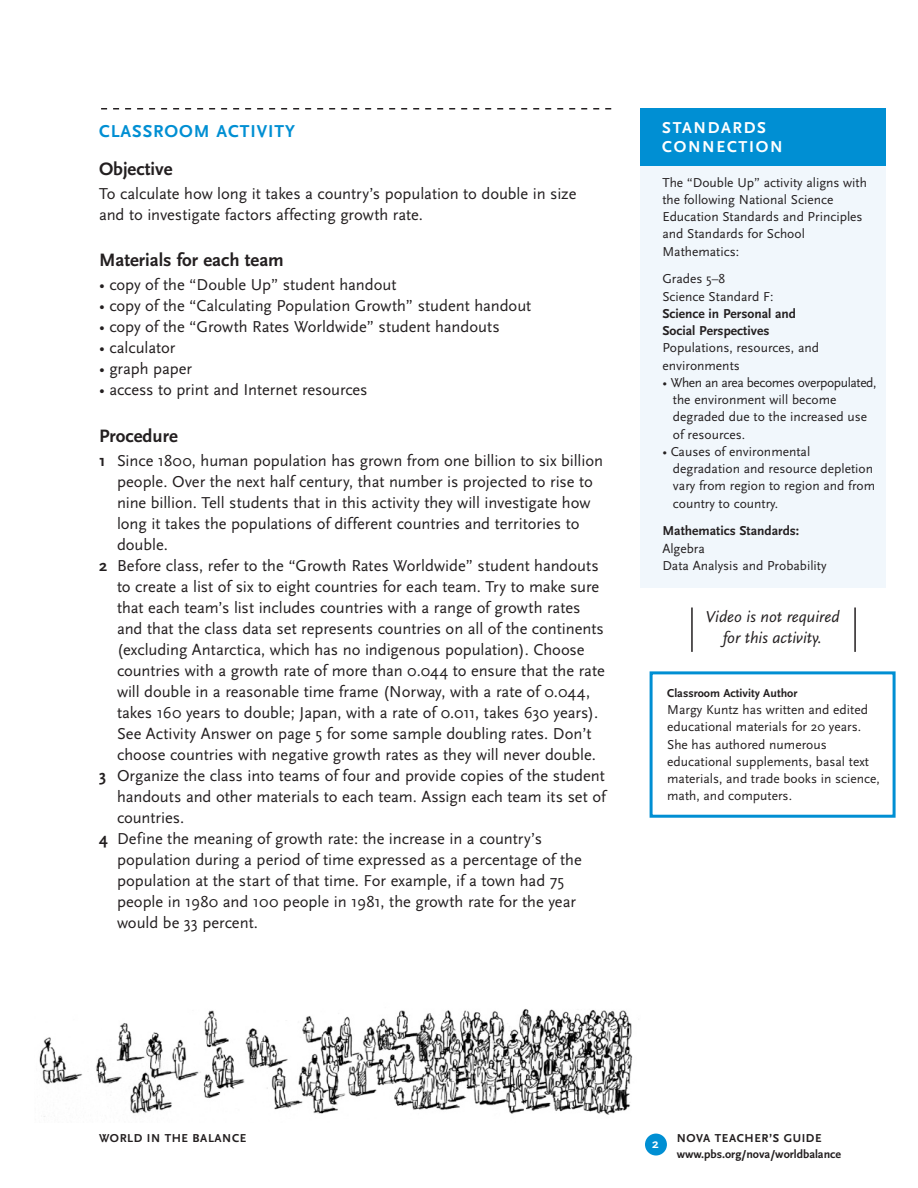
<style>
.page{position:relative;width:918px;height:1188px;background:#fff}
.page>*{position:absolute;margin:0;border:0;box-sizing:border-box;transform-origin:0 0}
.t1{font:700 18.75px "Scala Sans";color:#231f20}
.t2{font:700 18px "Scala Sans";letter-spacing:.05em;color:#008fd3}
.t3{font:16.5px/21px "Scala Sans";letter-spacing:-.005em;color:#231f20}
.t4{font:italic 16.5px/21px "Scala Sans";color:#231f20;text-align:center}
.t5{font:700 16.5px/19.5px "Scala Sans";letter-spacing:.1em;color:#fff}
.t6{font:13.5px/17.2px "Scala Sans";color:#231f20}
.t7{font:700 13.5px/17.2px "Scala Sans";color:#231f20}
.t8{font:700 13.5px "Scala Sans";color:#fff}
.t9{font:700 12px/16.5px "Scala Sans";color:#231f20}
.t10{font:700 12px "Scala Sans";letter-spacing:.05em;color:#231f20}
.s1{font-weight:700}
</style>
<div class="page">
<svg style="left:101px;top:108px;width:510px;height:2px"></svg>
<div style="left:645px;top:1134px;width:22px;height:22px;background:#008fd3;border-radius:50%"></div>
<div style="left:640px;top:130px;width:246px;height:458px;background:#f1f7fc"></div>
<div style="left:640px;top:108px;width:246px;height:57px;background:#008fd3"></div>
<hr style="left:691px;top:608px;width:2px;height:44px;background:#231f20">
<hr style="left:854px;top:608px;width:2px;height:44px;background:#231f20">
<div style="left:650px;top:671px;width:246px;height:147px;border:3px solid #008fd3"></div>
<img style="left:39px;top:1009px;width:594px;height:108px">
<p class="t2" style="left:99px;top:122px;width:197px">CLASSROOM ACTIVITY</p>
<p class="t1" style="left:99px;top:159px;width:75px">Objective</p>
<p class="t3" style="left:99px;top:183px;width:479px">To calculate how long it takes a country’s population to double in size and to investigate factors affecting growth rate.</p>
<p class="t1" style="left:99px;top:250px;width:186px">Materials for each team</p>
<p class="t3" style="left:99px;top:275px;width:299px">• copy of the “Double Up” student handout</p>
<p class="t3" style="left:99px;top:296px;width:434px">• copy of the “Calculating Population Growth” student handout</p>
<p class="t3" style="left:99px;top:317px;width:402px">• copy of the “Growth Rates Worldwide” student handouts</p>
<p class="t3" style="left:99px;top:338px;width:78px">• calculator</p>
<p class="t3" style="left:99px;top:359px;width:95px">• graph paper</p>
<p class="t3" style="left:99px;top:380px;width:270px">• access to print and Internet resources</p>
<p class="t1" style="left:99px;top:426px;width:80px">Procedure</p>
<p class="t3" style="left:99px;top:450px;width:506px"><span class="s1">1</span> Since 1800, human population has grown from one billion to six billion</p>
<p class="t3" style="left:117px;top:471px;width:477px">people. Over the next half century, that number is projected to rise to</p>
<p class="t3" style="left:117px;top:492px;width:475px">nine billion. Tell students that in this activity they will investigate how</p>
<p class="t3" style="left:117px;top:513px;width:464px">long it takes the populations of different countries and territories to</p>
<p class="t3" style="left:117px;top:534px;width:52px">double.</p>
<p class="t3" style="left:99px;top:555px;width:501px"><span class="s1">2</span> Before class, refer to the “Growth Rates Worldwide” student handouts</p>
<p class="t3" style="left:117px;top:576px;width:484px">to create a list of six to eight countries for each team. Try to make sure</p>
<p class="t3" style="left:117px;top:597px;width:465px">that each team’s list includes countries with a range of growth rates</p>
<p class="t3" style="left:117px;top:618px;width:489px">and that the class data set represents countries on all of the continents</p>
<p class="t3" style="left:117px;top:639px;width:469px">(excluding Antarctica, which has no indigenous population). Choose</p>
<p class="t3" style="left:117px;top:660px;width:489px">countries with a growth rate of more than 0.044 to ensure that the rate</p>
<p class="t3" style="left:117px;top:681px;width:475px">will double in a reasonable time frame (Norway, with a rate of 0.044,</p>
<p class="t3" style="left:117px;top:702px;width:483px">takes 160 years to double; Japan, with a rate of 0.011, takes 630 years).</p>
<p class="t3" style="left:117px;top:723px;width:476px">See Activity Answer on page 5 for some sample doubling rates. Don’t</p>
<p class="t3" style="left:117px;top:744px;width:480px">choose countries with negative growth rates as they will never double.</p>
<p class="t3" style="left:99px;top:765px;width:508px"><span class="s1">3</span> Organize the class into teams of four and provide copies of the student</p>
<p class="t3" style="left:117px;top:786px;width:490px">handouts and other materials to each team. Assign each team its set of</p>
<p class="t3" style="left:117px;top:807px;width:69px">countries.</p>
<p class="t3" style="left:99px;top:828px;width:445px"><span class="s1">4</span> Define the meaning of growth rate: the increase in a country’s</p>
<p class="t3" style="left:117px;top:849px;width:466px">population during a period of time expressed as a percentage of the</p>
<p class="t3" style="left:117px;top:870px;width:449px">population at the start of that time. For example, if a town had 75</p>
<p class="t3" style="left:117px;top:891px;width:460px">people in 1980 and 100 people in 1981, the growth rate for the year</p>
<p class="t3" style="left:117px;top:912px;width:143px">would be 33 percent.</p>
<p class="t5" style="left:662px;top:118px;width:122px">STANDARDS<br>CONNECTION</p>
<p class="t6" style="left:662px;top:174px;width:206px">The “Double Up” activity aligns with the following National Science<br>Education Standards and Principles and Standards for School<br>Mathematics:</p>
<p class="t6" style="left:662px;top:271px;width:113px">Grades 5–8<br>Science Standard F:</p>
<p class="t7" style="left:662px;top:305px;width:135px">Science in Personal and<br>Social Perspectives</p>
<p class="t6" style="left:662px;top:340px;width:158px">Populations, resources, and environments</p>
<p class="t6" style="left:673px;top:374px;width:205px;text-indent:-11px">• When an area becomes overpopulated, the environment will become degraded due to the increased use of resources.</p>
<p class="t6" style="left:673px;top:443px;width:204px;text-indent:-11px">• Causes of environmental degradation and resource depletion vary from region to region and from country to country.</p>
<p class="t7" style="left:662px;top:523px;width:138px">Mathematics Standards:</p>
<p class="t6" style="left:662px;top:540px;width:166px">Algebra<br>Data Analysis and Probability</p>
<p class="t4" style="left:706px;top:607px;width:135px">Video is not required for this activity.</p>
<p class="t9" style="left:667px;top:685px;width:132px">Classroom Activity Author</p>
<p class="t6" style="left:667px;top:701px;width:214px">Margy Kuntz has written and edited educational materials for 20 years.<br>She has authored numerous educational supplements, basal text materials, and trade books in science, math, and computers.</p>
<p class="t10" style="left:99px;top:1131px;width:149px">WORLD IN THE BALANCE</p>
<p class="t8" style="left:652px;top:1137px;width:8px">2</p>
<p class="t9" style="left:677px;top:1130px;width:166px">NOVA TEACHER’S GUIDE www.pbs.org/nova/worldbalance</p>
</div>
